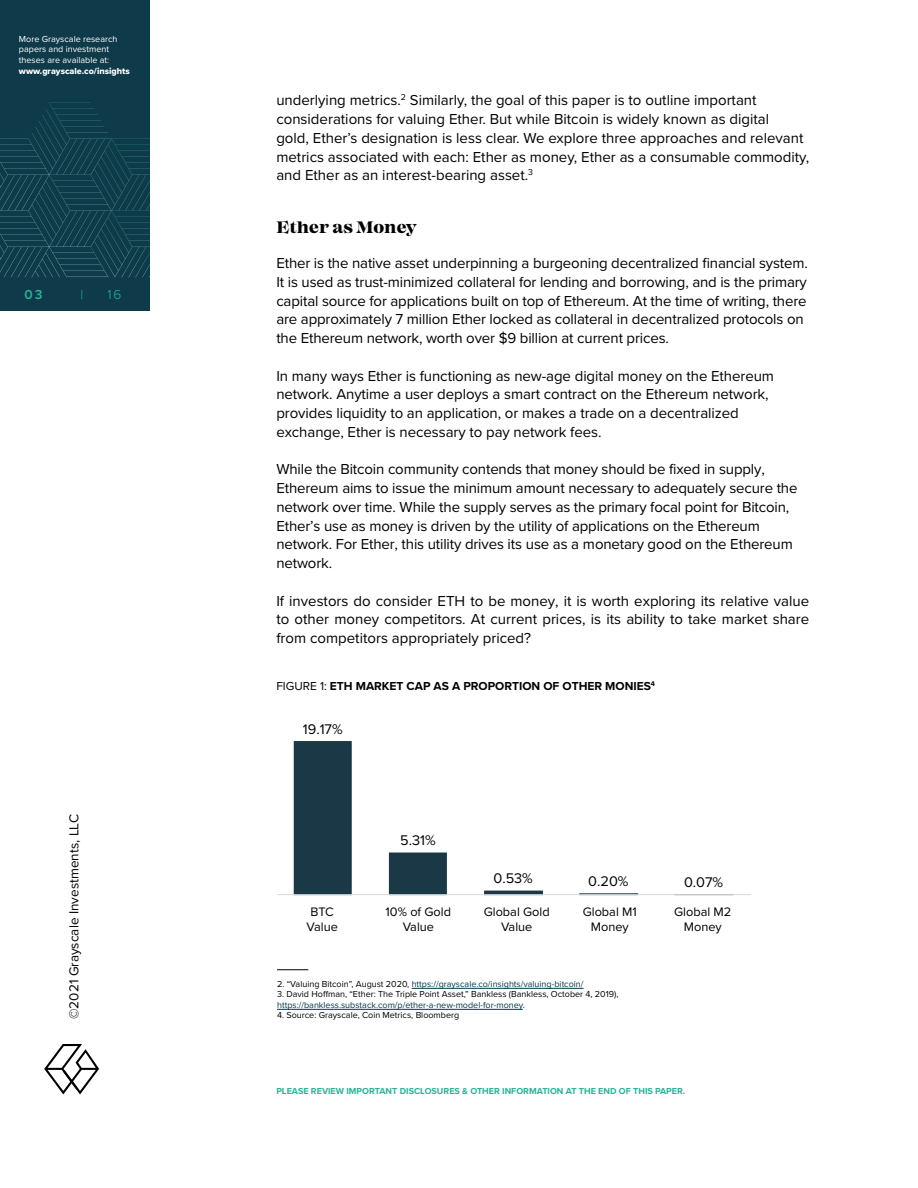
<style>
.page{position:relative;width:918px;height:1188px;background:#fff}
.page>*{position:absolute;margin:0;border:0;box-sizing:border-box;transform-origin:0 0}
.t1{font:800 16.5px "Mackay";letter-spacing:.01em;color:#000}
.t2{font:15px/18.8px "Proxima Nova";letter-spacing:-.01em;color:#000}
.t3{font:14.55px "Proxima Nova";color:#000}
.t4{font:13.5px "Proxima Nova";color:#000}
.t5{font:300 13.5px "Proxima Nova";color:#25b99b}
.t6{font:600 13.5px "Proxima Nova";color:#25b99b}
.t7{font:12.75px/15.3px "Proxima Nova";color:#000;text-align:center}
.t8{font:700 12px "Proxima Nova";color:#000}
.t9{font:9px/10.5px "Proxima Nova";color:#000}
.t10{font:9px "Proxima Nova";color:#003949}
.t11{font:700 9px "Proxima Nova";color:#29b397}
.t12{font:9px/10.8px "Proxima Nova";color:#fff}
.t13{font:9px "Proxima Nova Extrabld";color:#fff}
.s1{font-weight:400}
.s2{color:#000}
.s3{color:#003949}
</style>
<div class="page">
<div style="left:0;top:0;width:150px;height:310px;background:#0e3a49"></div>
<svg style="left:0;top:103px;width:150px;height:174px"></svg>
<svg style="left:44px;top:1044px;width:55px;height:50px"></svg>
<hr style="left:412px;top:988px;width:172px;height:1px;background:#003949">
<hr style="left:277px;top:1009px;width:246px;height:1px;background:#003949">
<hr style="left:277px;top:969px;width:31px;height:1px;background:#000">
<svg style="left:294px;top:741px;width:345px;height:153px"></svg>
<hr style="left:277px;top:894px;width:474px;height:1px;background:#d9d9d9">
<p class="t12" style="left:19px;top:33px;width:100px">More Grayscale research papers and investment theses are available at:</p>
<p class="t13" style="left:19px;top:64px;width:112px">www.grayscale.co/insights</p>
<p class="t6" style="left:25px;top:284px;width:20px">03</p>
<p class="t5" style="left:81px;top:284px;width:4px">|</p>
<p class="t5" style="left:107px;top:284px;width:16px">16</p>
<p class="t4" style="left:64px;top:1019px;width:207px;rotate:-90deg">©2021 Grayscale Investments, LLC</p>
<p class="t2" style="left:276px;top:90px;width:534px">underlying metrics.<sup>2</sup> Similarly, the goal of this paper is to outline important considerations for valuing Ether. But while Bitcoin is widely known as digital<br>gold, Ether’s designation is less clear. We explore three approaches and relevant metrics associated with each: Ether as money, Ether as a consumable commodity, and Ether as an interest-bearing asset.<sup>3</sup></p>
<p class="t1" style="left:276px;top:217px;width:142px">Ether as Money</p>
<p class="t2" style="left:276px;top:253px;width:533px">Ether is the native asset underpinning a burgeoning decentralized financial system.<br>It is used as trust-minimized collateral for lending and borrowing, and is the primary capital source for applications built on top of Ethereum. At the time of writing, there are approximately 7 million Ether locked as collateral in decentralized protocols on the Ethereum network, worth over $9 billion at current prices.</p>
<p class="t2" style="left:276px;top:366px;width:499px">In many ways Ether is functioning as new-age digital money on the Ethereum network. Anytime a user deploys a smart contract on the Ethereum network, provides liquidity to an application, or makes a trade on a decentralized exchange, Ether is necessary to pay network fees.</p>
<p class="t2" style="left:276px;top:459px;width:523px">While the Bitcoin community contends that money should be fixed in supply, Ethereum aims to issue the minimum amount necessary to adequately secure the network over time. While the supply serves as the primary focal point for Bitcoin, Ether’s use as money is driven by the utility of applications on the Ethereum network. For Ether, this utility drives its use as a monetary good on the Ethereum network.</p>
<p class="t2" style="left:276px;top:591px;width:534px;text-align:justify">If investors do consider ETH to be money, it is worth exploring its relative value to other money competitors. At current prices, is its ability to take market share from competitors appropriately priced?</p>
<p class="t8" style="left:276px;top:677px;width:380px"><span class="s1">FIGURE 1:</span> ETH MARKET CAP AS A PROPORTION OF OTHER MONIES<sup>4</sup></p>
<p class="t3" style="left:303px;top:718px;width:41px">19.17%</p>
<p class="t3" style="left:400px;top:830px;width:37px">5.31%</p>
<p class="t3" style="left:493px;top:868px;width:41px">0.53%</p>
<p class="t3" style="left:588px;top:870px;width:42px">0.20%</p>
<p class="t3" style="left:684px;top:871px;width:41px">0.07%</p>
<p class="t7" style="left:385px;top:902px;width:67px">10% of Gold</p>
<p class="t7" style="left:480px;top:902px;width:67px">Global Gold<br>Value</p>
<p class="t7" style="left:561px;top:902px;width:97px">Global M1 Money</p>
<p class="t7" style="left:685px;top:902px;width:49px;text-align:left;text-indent:-10px">Global M2<br>Mon</p>
<p class="t7" style="left:307px;top:903px;width:33px">BTC<br>Value</p>
<p class="t7" style="left:386px;top:903px;width:67px">10% of Gold<br>Value</p>
<p class="t7" style="left:484px;top:903px;width:68px">Global Gold<br>Value</p>
<p class="t7" style="left:583px;top:903px;width:56px">Global M1<br>Money</p>
<p class="t7" style="left:674px;top:903px;width:59px">Global M2<br>Money</p>
<p class="t10" style="left:277px;top:977px;width:308px"><span class="s2">2. “Valuing Bitcoin”, August 2020,</span> https://grayscale.co/insights/valuing-bitcoin/</p>
<p class="t9" style="left:277px;top:989px;width:343px">3. David Hoffman, “Ether: The Triple Point Asset,” Bankless (Bankless, October 4, 2019), <span class="s3">https://bankless.substack.com/p/ether-a-new-model-for-money</span>.</p>
<p class="t9" style="left:277px;top:1010px;width:184px">4. Source: Grayscale, Coin Metrics, Bloomberg</p>
<p class="t11" style="left:276px;top:1084px;width:410px">PLEASE REVIEW IMPORTANT DISCLOSURES &amp; OTHER INFORMATION AT THE END OF THIS PAPER.</p>
</div>
